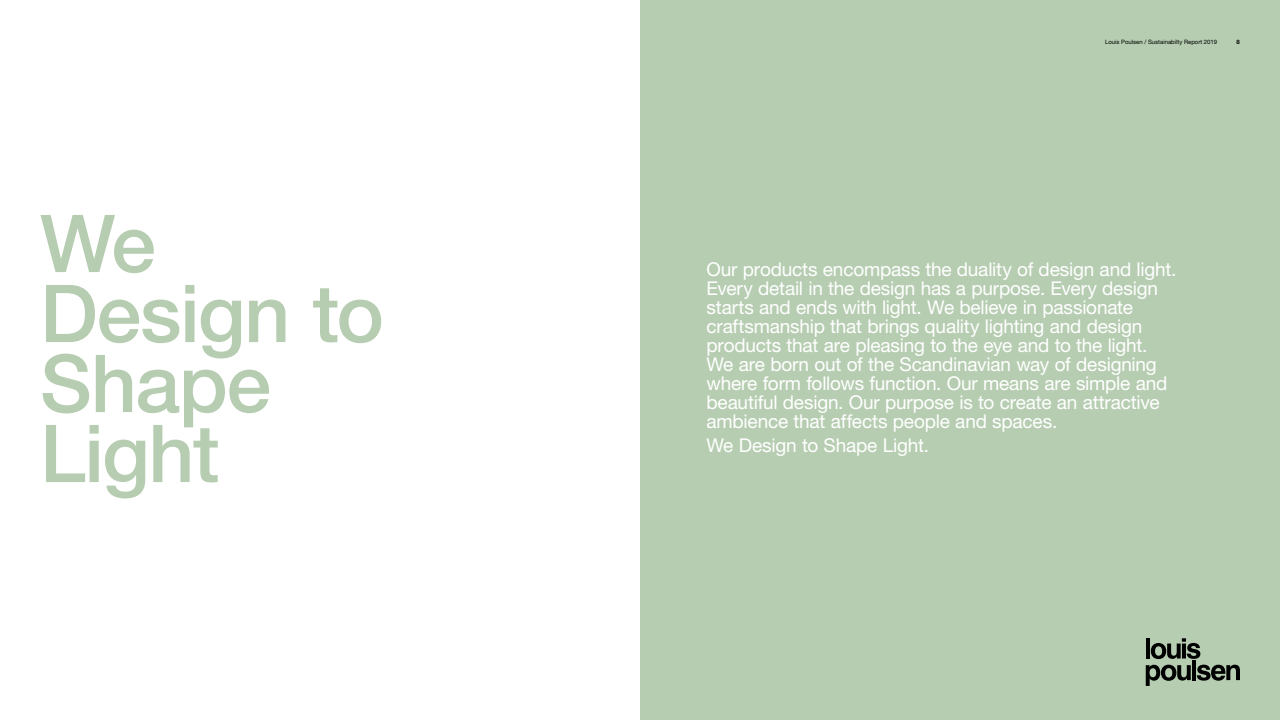
<style>
.page{position:relative;width:1280px;height:720px;background:#fff}
.page>*{position:absolute;margin:0;border:0;box-sizing:border-box;transform-origin:0 0}
.t1{font:500 80px/70px "Helvetica Neue LT Std";letter-spacing:-.015em;color:#b6cdb1}
.t2{font:19px/19px "Helvetica Neue LT Std";letter-spacing:-.01em;color:#fff}
.t3{font:6px "Helvetica Neue LT Std";color:#000}
.t4{font:700 6px "Helvetica Neue LT Std";color:#000}
</style>
<div class="page">
<div style="left:640px;top:0;width:640px;height:720px;background:#b6cdb1"></div>
<hr style="left:1146px;top:638px;width:4px;height:20px;background:#000">
<svg style="left:1151px;top:638px;width:49px;height:21px"></svg>
<svg style="left:1146px;top:665px;width:45px;height:21px"></svg>
<hr style="left:1192px;top:660px;width:4px;height:20px;background:#000">
<svg style="left:1197px;top:665px;width:43px;height:16px"></svg>
<h1 class="t1" style="left:40px;top:208px;width:345px">We<br>Design to<br>Shape<br>Light</h1>
<p class="t3" style="left:1105px;top:39px;width:114px">Louis Poulsen / Sustainabilty Report 2019</p>
<p class="t4" style="left:1237px;top:38px;width:5px">8</p>
<p class="t2" style="left:706px;top:260px;width:471px">Our products encompass the duality of design and light.<br>Every detail in the design has a purpose. Every design starts and ends with light. We believe in passionate craftsmanship that brings quality lighting and design products that are pleasing to the eye and to the light.<br>We are born out of the Scandinavian way of designing where form follows function. Our means are simple and beautiful design. Our purpose is to create an attractive ambience that affects people and spaces.</p>
<p class="t2" style="left:706px;top:436px;width:224px">We Design to Shape Light.</p>
</div>
